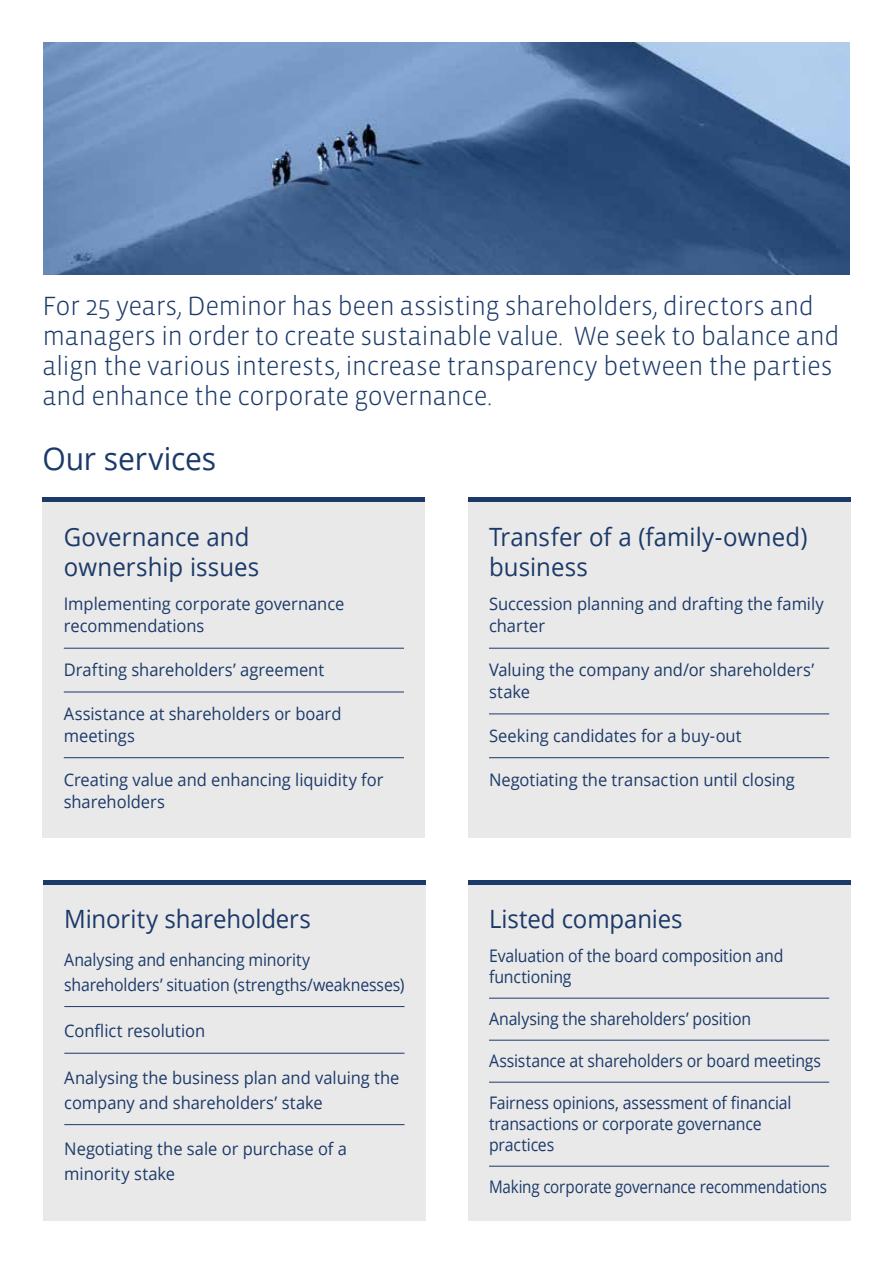
<style>
.page{position:relative;width:893px;height:1263px;background:#fff}
.page>*{position:absolute;margin:0;border:0;box-sizing:border-box;transform-origin:0 0}
.t1{font:31.5px "Open Sans";color:#1c3a69;scale:.95 1}
.t2{font:300 27px/30px "Vista Sans";letter-spacing:-.02em;color:#1c3a69}
.t3{font:25.2px/30px "Open Sans";letter-spacing:.005em;color:#1c3a69;scale:.95 1}
.t4{font:17.4px/21.9px "Open Sans";letter-spacing:-.005em;color:#1c3a69;scale:.95 1}
.t5{font:17.4px/21px "Open Sans";letter-spacing:-.005em;color:#1c3a69;scale:.91 1}
.t6{font:17.4px "Open Sans";letter-spacing:-.005em;color:#1c3a69;scale:.88 1}
</style>
<div class="page">
<img style="left:43px;top:43px;width:807px;height:231px">
<div style="left:468px;top:880px;width:382px;height:340px;background:#e9e9e9"></div>
<hr style="left:489px;top:998px;width:340px;height:1px;background:#1c3a69">
<hr style="left:489px;top:1040px;width:340px;height:1px;background:#1c3a69">
<hr style="left:489px;top:1082px;width:340px;height:1px;background:#1c3a69">
<hr style="left:489px;top:1166px;width:340px;height:1px;background:#1c3a69">
<hr style="left:468px;top:880px;width:382px;height:4px;background:#1c3a69">
<div style="left:468px;top:498px;width:382px;height:340px;background:#e9e9e9"></div>
<hr style="left:489px;top:648px;width:340px;height:1px;background:#1c3a69">
<hr style="left:489px;top:714px;width:340px;height:1px;background:#1c3a69">
<hr style="left:489px;top:757px;width:340px;height:1px;background:#1c3a69">
<hr style="left:468px;top:498px;width:382px;height:4px;background:#1c3a69">
<div style="left:43px;top:498px;width:382px;height:340px;background:#e9e9e9"></div>
<hr style="left:64px;top:648px;width:340px;height:1px;background:#1c3a69">
<hr style="left:64px;top:692px;width:340px;height:1px;background:#1c3a69">
<hr style="left:64px;top:757px;width:340px;height:1px;background:#1c3a69">
<hr style="left:43px;top:498px;width:382px;height:4px;background:#1c3a69">
<div style="left:43px;top:880px;width:383px;height:340px;background:#e9e9e9"></div>
<hr style="left:64px;top:1006px;width:340px;height:1px;background:#1c3a69">
<hr style="left:64px;top:1053px;width:340px;height:1px;background:#1c3a69">
<hr style="left:64px;top:1124px;width:340px;height:1px;background:#1c3a69">
<hr style="left:43px;top:880px;width:383px;height:4px;background:#1c3a69">
<p class="t2" style="left:43px;top:292px;width:799px">For 25 years, Deminor has been assisting shareholders, directors and managers in order to create sustainable value. We seek to balance and align the various interests, increase transparency between the parties and enhance the corporate governance.</p>
<h1 class="t1" style="left:43px;top:437px;width:184px">Our services</h1>
<h3 class="t3" style="left:64px;top:521px;width:207px">Governance and ownership issues</h3>
<p class="t4" style="left:64px;top:593px;width:297px">Implementing corporate governance recommendations</p>
<p class="t4" style="left:64px;top:658px;width:276px">Drafting shareholders’ agreement</p>
<p class="t4" style="left:64px;top:702px;width:294px">Assistance at shareholders or board meetings</p>
<p class="t4" style="left:64px;top:768px;width:338px">Creating value and enhancing liquidity for shareholders</p>
<h3 class="t3" style="left:64px;top:903px;width:261px">Minority shareholders</h3>
<p class="t5" style="left:64px;top:947px;width:375px;line-height:24.8px">Analysing and enhancing minority shareholders’ situation (strengths/weaknesses)</p>
<p class="t4" style="left:64px;top:1019px;width:150px">Conflict resolution</p>
<p class="t4" style="left:64px;top:1065px;width:354px;line-height:24.8px">Analysing the business plan and valuing the company and shareholders’ stake</p>
<p class="t4" style="left:64px;top:1136px;width:299px;line-height:24.8px">Negotiating the sale or purchase of a minority stake</p>
<h3 class="t3" style="left:489px;top:521px;width:337px">Transfer of a (family-owned) business</h3>
<p class="t4" style="left:489px;top:593px;width:354px">Succession planning and drafting the family charter</p>
<p class="t4" style="left:489px;top:658px;width:344px">Valuing the company and/or shareholders’ stake</p>
<p class="t4" style="left:489px;top:724px;width:267px">Seeking candidates for a buy-out</p>
<p class="t4" style="left:489px;top:768px;width:324px">Negotiating the transaction until closing</p>
<h3 class="t3" style="left:489px;top:903px;width:205px">Listed companies</h3>
<p class="t5" style="left:489px;top:945px;width:325px">Evaluation of the board composition and functioning</p>
<p class="t5" style="left:489px;top:1008px;width:290px">Analysing the shareholders’ position</p>
<p class="t5" style="left:489px;top:1050px;width:367px">Assistance at shareholders or board meetings</p>
<p class="t5" style="left:489px;top:1092px;width:334px">Fairness opinions, assessment of financial transactions or corporate governance practices</p>
<p class="t6" style="left:489px;top:1175px;width:386px">Making corporate governance recommendations</p>
</div>
